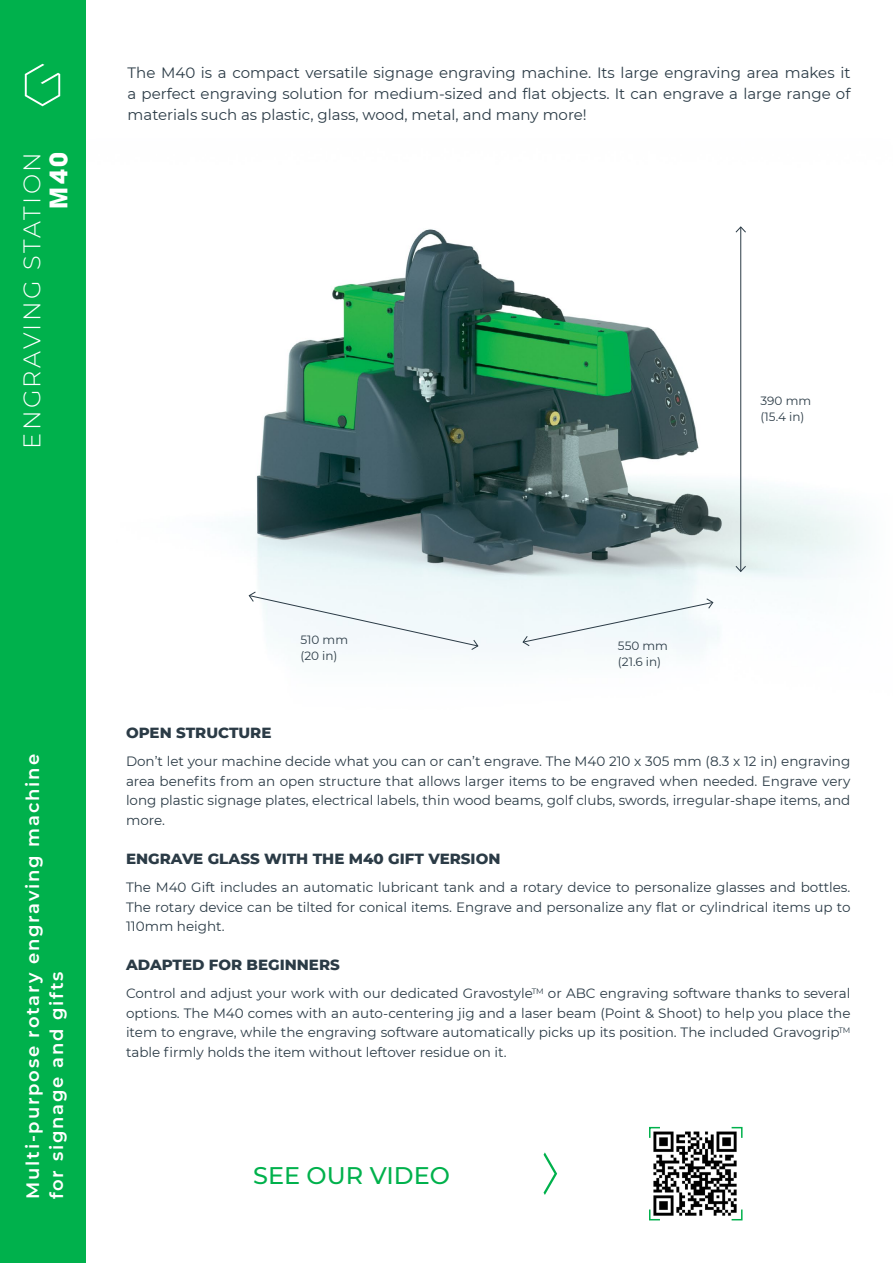
<style>
.page{position:relative;width:893px;height:1263px;background:#fff}
.page>*{position:absolute;margin:0;border:0;box-sizing:border-box;transform-origin:0 0}
.t1{font:300 24px "Montserrat";letter-spacing:.1em;color:#fff}
.t2{font:500 24px "Montserrat";color:#00b14c}
.t3{font:700 24px "Avant Garde";color:#fff}
.t4{font:600 18px/24px "Montserrat";letter-spacing:.1em;color:#fff}
.t5{font:15px/21px "Montserrat";color:#2b3b46;text-align:justify}
.t6{font:800 15px "Montserrat";color:#2b3b46}
.t7{font:13.5px/19.5px "Montserrat";color:#2b3b46;text-align:justify}
.t8{font:12px/16.2px "Montserrat";color:#2b3b46}
</style>
<div class="page">
<div style="left:0;top:0;width:85px;height:1263px;background:#00b14c"></div>
<svg style="left:25px;top:64px;width:35px;height:42px"></svg>
<img style="left:85px;top:138px;width:775px;height:581px">
<svg style="left:544px;top:1152px;width:13px;height:43px"></svg>
<div style="left:522px;top:598px;width:192px;height:49px;background:#f0f8fb"></div>
<svg style="left:248px;top:591px;width:231px;height:59px"></svg>
<hr style="left:740px;top:227px;width:1px;height:344px;background:#2b3b46">
<svg style="left:735px;top:226px;width:12px;height:7px"></svg>
<svg style="left:735px;top:565px;width:12px;height:7px"></svg>
<svg style="left:649px;top:1126px;width:11px;height:12px"></svg>
<svg style="left:649px;top:1209px;width:11px;height:12px"></svg>
<svg style="left:731px;top:1126px;width:12px;height:12px"></svg>
<svg style="left:731px;top:1209px;width:12px;height:12px"></svg>
<img style="left:652px;top:1131px;width:85px;height:85px">
<h1 class="t1" style="left:16px;top:449px;width:298px;rotate:-90deg">ENGRAVING STATION</h1>
<h1 class="t3" style="left:43px;top:209px;width:58px;rotate:-90deg">M40</h1>
<p class="t5" style="left:128px;top:62px;width:724px">The M40 is a compact versatile signage engraving machine. Its large engraving area makes it a perfect engraving solution for medium-sized and flat objects. It can engrave a large range of materials such as plastic, glass, wood, metal, and many more!</p>
<p class="t8" style="left:760px;top:392px;width:52px">390 mm (15.4 in)</p>
<h2 class="t4" style="left:20px;top:1199px;width:446px;rotate:-90deg">Multi-purpose rotary engraving machine for signage and gifts</h2>
<p class="t8" style="left:300px;top:631px;width:49px">510 mm (20 in)</p>
<p class="t8" style="left:618px;top:637px;width:52px">550 mm (21.6 in)</p>
<p class="t6" style="left:126px;top:722px;width:147px">OPEN STRUCTURE</p>
<p class="t7" style="left:126px;top:751px;width:726px">Don’t let your machine decide what you can or can’t engrave. The M40 210 x 305 mm (8.3 x 12 in) engraving area benefits from an open structure that allows larger items to be engraved when needed. Engrave very long plastic signage plates, electrical labels, thin wood beams, golf clubs, swords, irregular-shape items, and more.</p>
<p class="t6" style="left:126px;top:848px;width:376px">ENGRAVE GLASS WITH THE M40 GIFT VERSION</p>
<p class="t7" style="left:126px;top:877px;width:726px">The M40 Gift includes an automatic lubricant tank and a rotary device to personalize glasses and bottles.<br>The rotary device can be tilted for conical items. Engrave and personalize any flat or cylindrical items up to 110mm height.</p>
<p class="t6" style="left:126px;top:954px;width:215px">ADAPTED FOR BEGINNERS</p>
<p class="t7" style="left:126px;top:983px;width:726px">Control and adjust your work with our dedicated Gravostyle<sup>TM</sup> or ABC engraving software thanks to several options. The M40 comes with an auto-centering jig and a laser beam (Point &amp; Shoot) to help you place the item to engrave, while the engraving software automatically picks up its position. The included Gravogrip<sup>TM </sup>table firmly holds the item without leftover residue on it.</p>
<h1 class="t2" style="left:253px;top:1159px;width:198px">SEE OUR VIDEO</h1>
</div>
